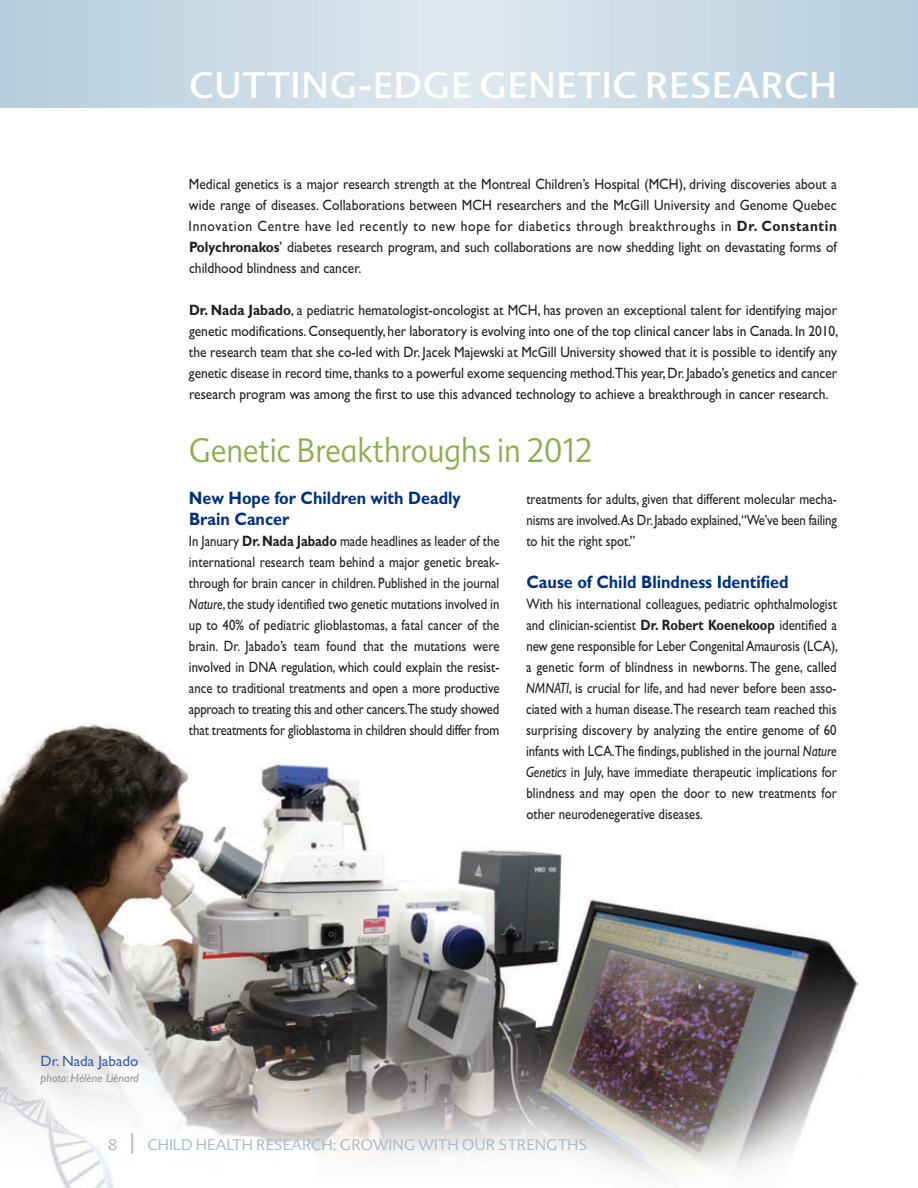
<style>
.page{position:relative;width:918px;height:1188px;background:#fff}
.page>*{position:absolute;margin:0;border:0;box-sizing:border-box;transform-origin:0 0}
.t1{font:36px "Advert";letter-spacing:.025em;color:#fff}
.t2{font:300 33px "Advert";color:#8fad48;scale:.88 1}
.t3{font:700 18px/21px "Gill Sans";color:#003185;scale:.9 1}
.t4{font:15px/21px "Gill Sans";color:#231f20;text-align:justify;scale:.85 1}
.t5{font:15px/21px "Gill Sans";color:#231f20;text-align:justify;scale:.9 1}
.t6{font:300 15px "Advert";color:#a7bbc6}
.t7{font:15px "Gill Sans";color:#3d5ea3}
.t8{font:italic 12px "Gill Sans";color:#939598}
.s1{font-weight:700}
.s2{font-style:italic}
.s3{font-size:21px}
</style>
<div class="page">
<img style="left:0;top:723px;width:857px;height:458px">
<svg style="left:0;top:0;width:918px;height:108px;background:#c9dae5"></svg>
<img style="left:0;top:1072px;width:140px;height:116px">
<h1 class="t1" style="left:189px;top:65px;width:649px">CUTTING-EDGE GENETIC RESEARCH</h1>
<p class="t5" style="left:189px;top:173px;width:722px">Medical genetics is a major research strength at the Montreal Children’s Hospital (MCH), driving discoveries about a wide range of diseases. Collaborations between MCH researchers and the McGill University and Genome Quebec Innovation Centre have led recently to new hope for diabetics through breakthroughs in <span class="s1">Dr. Constantin Polychronakos</span>’ diabetes research program, and such collaborations are now shedding light on devastating forms of childhood blindness and cancer.</p>
<p class="t5" style="left:189px;top:299px;width:723px"><span class="s1">Dr. Nada Jabado</span>, a pediatric hematologist-oncologist at MCH, has proven an exceptional talent for identifying major genetic modifications. Consequently, her laboratory is evolving into one of the top clinical cancer labs in Canada. In 2010, the research team that she co-led with Dr. Jacek Majewski at McGill University showed that it is possible to identify any genetic disease in record time, thanks to a powerful exome sequencing method.This year, Dr. Jabado’s genetics and cancer research program was among the first to use this advanced technology to achieve a breakthrough in cancer research.</p>
<h2 class="t2" style="left:189px;top:431px;width:460px">Genetic Breakthroughs in 2012</h2>
<p class="t3" style="left:189px;top:487px;width:303px">New Hope for Children with Deadly<br>Brain Cancer</p>
<p class="t4" style="left:189px;top:530px;width:367px">In January <span class="s1">Dr.Nada Jabado</span> made headlines as leader of the international research team behind a major genetic break&shy;through for brain cancer in children. Published in the journal <span class="s2">Nature</span>,the study identified two genetic mutations involved in up to 40% of pediatric glioblastomas, a fatal cancer of the brain. Dr. Jabado’s team found that the mutations were involved in DNA regulation, which could explain the resist&shy;ance to traditional treatments and open a more productive approach to treating this and other cancers.The study showed that treatments for glioblastoma in children should differ from</p>
<p class="t4" style="left:526px;top:488px;width:367px">treatments for adults, given that different molecular mecha&shy;nisms are involved.As Dr.Jabado explained,“We’ve been failing to hit the right spot.”</p>
<p class="t3" style="left:526px;top:571px;width:293px">Cause of Child Blindness Identified</p>
<p class="t4" style="left:526px;top:593px;width:368px">With his international colleagues, pediatric ophthalmologist and clinician-scientist <span class="s1">Dr. Robert Koenekoop</span> identified a new gene responsible for Leber CongenitalAmaurosis (LCA), a genetic form of blindness in newborns. The gene, called <span class="s2">NMNATI</span>, is crucial for life, and had never before been asso&shy;ciated with a human disease.The research team reached this surprising discovery by analyzing the entire genome of 60 infants with LCA.The findings,published in the journal <span class="s2">Nature Genetics</span> in July, have immediate therapeutic implications for blindness and may open the door to new treatments for other neurodenegerative diseases.</p>
<p class="t7" style="left:40px;top:1052px;width:99px">Dr. Nada Jabado</p>
<p class="t8" style="left:40px;top:1071px;width:100px">photo: Hélène Liénard</p>
<p class="t6" style="left:108px;top:1136px;width:481px">8 <span class="s3">|</span> CHILD HEALTH RESEARCH: GROWING WITH OUR STRENGTHS</p>
</div>
